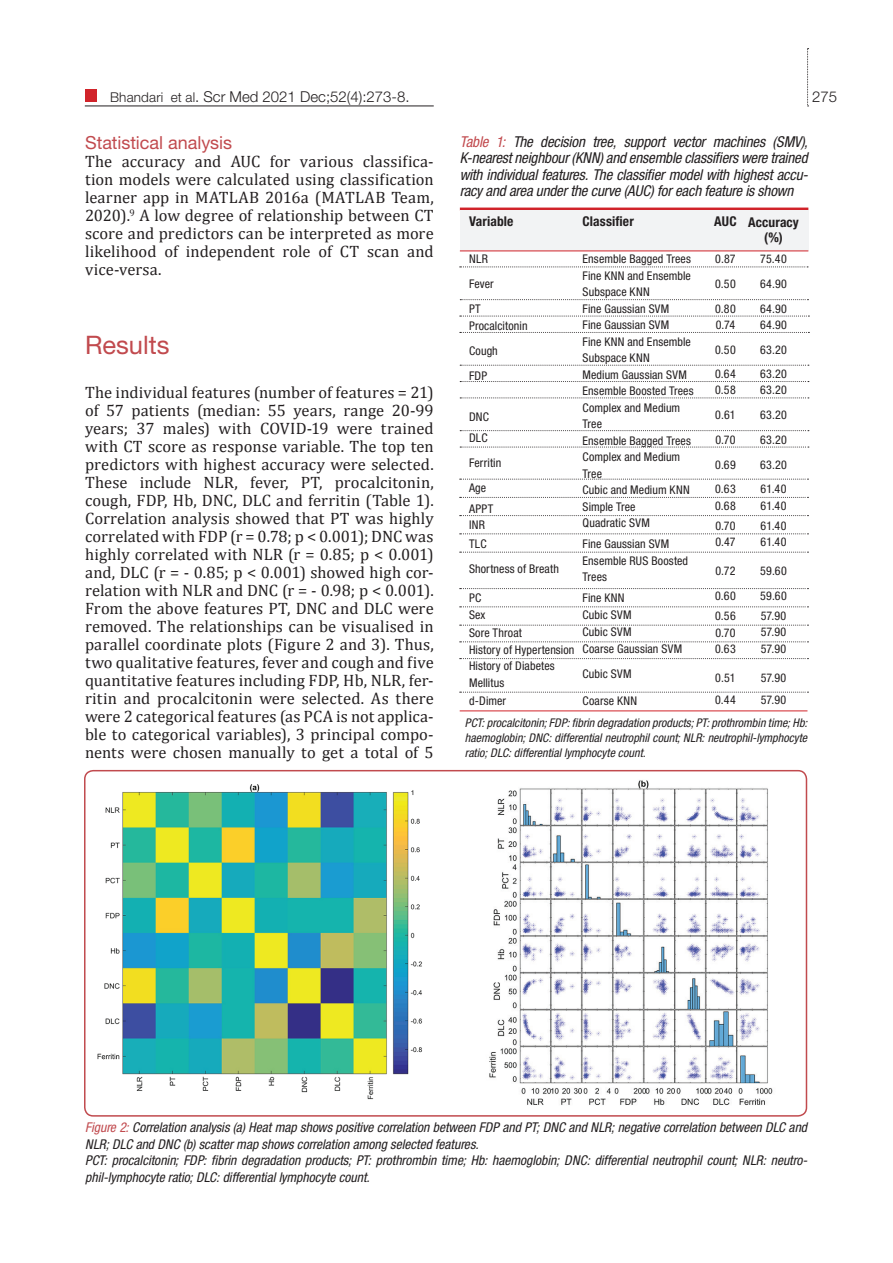
<style>
.page{position:relative;width:893px;height:1263px;background:#fff}
.page>*{position:absolute;margin:0;border:0;box-sizing:border-box;transform-origin:0 0}
.t1{font:25.5px "Helvetica Neue LT Pro";color:#c14a4e}
.t2{font:18px "Helvetica Neue LT Pro";letter-spacing:-.005em;color:#c14a4e}
.t3{font:16.5px/18px "Cambria";letter-spacing:.005em;color:#231f20;text-align:justify}
.t4{font:italic condensed 15px/16.5px "Helvetica Neue LT Pro";letter-spacing:-.01em;color:#231f20;text-align:justify}
.t5{font:300 15px "Helvetica Neue LT Pro";color:#231f20}
.t6{font:italic condensed 13.5px/16.5px "Helvetica Neue LT Pro";color:#231f20}
.t7{font:700 condensed 13.5px/15px "Helvetica Neue LT Pro";letter-spacing:.01em;color:#231f20;text-align:center}
.t8{font:condensed 12px/16.5px "Helvetica Neue LT Pro";letter-spacing:.01em;color:#231f20}
.t9{font:italic condensed 12px/15px "Helvetica Neue LT Pro";color:#231f20;text-align:justify}
.s1{font-size:13.5px}
.s2{color:#c14a4e}
</style>
<div class="page">
<svg style="left:807px;top:48px;width:2px;height:59px"></svg>
<div style="left:85px;top:89px;width:12px;height:13px;background:#d1232a"></div>
<hr style="left:85px;top:106px;width:349px;height:1px;background:#231f20">
<svg style="left:460px;top:266px;width:348px;height:1px"></svg>
<svg style="left:460px;top:332px;width:349px;height:1px"></svg>
<svg style="left:460px;top:299px;width:348px;height:1px"></svg>
<svg style="left:460px;top:365px;width:349px;height:1px"></svg>
<svg style="left:460px;top:430px;width:349px;height:1px"></svg>
<svg style="left:460px;top:397px;width:349px;height:1px"></svg>
<svg style="left:460px;top:479px;width:348px;height:1px"></svg>
<svg style="left:460px;top:497px;width:348px;height:1px"></svg>
<svg style="left:460px;top:515px;width:348px;height:1px"></svg>
<svg style="left:460px;top:533px;width:348px;height:1px"></svg>
<svg style="left:460px;top:552px;width:348px;height:1px"></svg>
<svg style="left:460px;top:588px;width:348px;height:1px"></svg>
<svg style="left:460px;top:625px;width:348px;height:1px"></svg>
<svg style="left:460px;top:641px;width:348px;height:1px"></svg>
<svg style="left:460px;top:658px;width:348px;height:1px"></svg>
<svg style="left:460px;top:692px;width:348px;height:1px"></svg>
<hr style="left:460px;top:711px;width:347px;height:1px;background:#d1232a">
<svg style="left:460px;top:606px;width:348px;height:1px"></svg>
<svg style="left:460px;top:316px;width:349px;height:1px"></svg>
<svg style="left:460px;top:381px;width:349px;height:1px"></svg>
<svg style="left:460px;top:447px;width:349px;height:1px"></svg>
<hr style="left:460px;top:208px;width:348px;height:3px;background:#d1232a">
<div style="left:460px;top:211px;width:348px;height:40px;background:#f2f3f4"></div>
<hr style="left:460px;top:251px;width:348px;height:1px;background:#d1232a">
<div style="left:84px;top:770px;width:723px;height:347px;border:2px solid #c14a4e;border-radius:9px"></div>
<img style="left:97px;top:784px;width:325px;height:315px">
<img style="left:489px;top:780px;width:284px;height:325px">
<p class="t5" style="left:110px;top:87px;width:301px"><span class="s1">Bhandari et al</span>. Scr Med 2021 Dec;52(4):273-8.</p>
<p class="t2" style="left:85px;top:132px;width:149px">Statistical analysis</p>
<p class="t3" style="left:85px;top:153px;width:350px">The accuracy and AUC for various classifica&shy;tion models were calculated using classification learner app in MATLAB 2016a (MATLAB Team, 2020).<sup>9</sup> A low degree of relationship between CT score and predictors can be interpreted as more likelihood of independent role of CT scan and vice-versa.</p>
<h1 class="t1" style="left:85px;top:330px;width:86px">Results</h1>
<p class="t3" style="left:85px;top:384px;width:350px">The individual features (number of features = 21) of 57 patients (median: 55 years, range 20-99 years; 37 males) with COVID-19 were trained with CT score as response variable. The top ten predictors with highest accuracy were selected.<br>These include NLR, fever, PT, procalcitonin, cough, FDP, Hb, DNC, DLC and ferritin (Table 1).<br>Correlation analysis showed that PT was highly correlated with FDP (r = 0.78; p &lt; 0.001); DNC was highly correlated with NLR (r = 0.85; p &lt; 0.001) and, DLC (r = - 0.85; p &lt; 0.001) showed high cor&shy;relation with NLR and DNC (r = - 0.98; p &lt; 0.001).<br>From the above features PT, DNC and DLC were removed. The relationships can be visualised in parallel coordinate plots (Figure 2 and 3). Thus, two qualitative features, fever and cough and five quantitative features including FDP, Hb, NLR, fer&shy;ritin and procalcitonin were selected. As there were 2 categorical features (as PCA is not applica&shy;ble to categorical variables), 3 principal compo&shy;nents were chosen manually to get a total of 5</p>
<p class="t5" style="left:812px;top:88px;width:27px">275</p>
<p class="t4" style="left:460px;top:134px;width:350px"><span class="s2">Table 1:</span> The decision tree, support vector machines (SMV), K-nearest neighbour (KNN) and ensemble classifiers were trained with individual features. The classifier model with highest accu&shy;racy and area under the curve (AUC) for each feature is shown</p>
<p class="t7" style="left:469px;top:214px;width:46px">Variable</p>
<p class="t7" style="left:583px;top:214px;width:53px">Classifier</p>
<p class="t7" style="left:748px;top:214px;width:52px">Accuracy (%)</p>
<p class="t7" style="left:714px;top:214px;width:24px">AUC</p>
<p class="t8" style="left:469px;top:246px;width:26px;line-height:25px">NLR<br>Fever<br>PT</p>
<p class="t8" style="left:469px;top:313px;width:60px;line-height:25px">Procalcitonin<br>Cough<br>FDP</p>
<p class="t8" style="left:469px;top:407px;width:22px;line-height:20.7px">DNC<br>DLC</p>
<p class="t8" style="left:469px;top:450px;width:34px;line-height:25px">Ferritin<br>Age</p>
<p class="t8" style="left:469px;top:500px;width:26px">APPT<br>INR</p>
<p class="t8" style="left:469px;top:531px;width:91px;line-height:25px">TLC<br>Shortness of Breath</p>
<p class="t8" style="left:469px;top:590px;width:18px">PC<br>Sex</p>
<p class="t8" style="left:469px;top:625px;width:107px">Sore Throat<br>History of Hypertension<br>History of Diabetes<br>Mellitus</p>
<p class="t8" style="left:469px;top:693px;width:39px">d-Dimer</p>
<p class="t8" style="left:583px;top:251px;width:113px">Ensemble Bagged Trees<br>Fine KNN and Ensemble<br>Subspace KNN<br>Fine Gaussian SVM<br>Fine Gaussian SVM<br>Fine KNN and Ensemble<br>Subspace KNN<br>Medium Gaussian SVM<br>Ensemble Boosted Trees<br>Complex and Medium<br>Tree<br>Ensemble Bagged Trees<br>Complex and Medium<br>Tree<br>Cubic and Medium KNN<br>Simple Tree<br>Quadratic SVM</p>
<p class="t8" style="left:583px;top:535px;width:107px">Fine Gaussian SVM<br>Ensemble RUS Boosted<br>Trees</p>
<p class="t8" style="left:583px;top:590px;width:50px">Fine KNN<br>Cubic SVM</p>
<p class="t8" style="left:583px;top:624px;width:101px">Cubic SVM<br>Coarse Gaussian SVM</p>
<p class="t8" style="left:583px;top:665px;width:50px">Cubic SVM</p>
<p class="t8" style="left:583px;top:692px;width:56px">Coarse KNN</p>
<p class="t8" style="left:715px;top:247px;width:22px;line-height:24.8px;text-align:justify">0.87<br>0.50<br>0.80</p>
<p class="t8" style="left:715px;top:312px;width:22px;line-height:24.8px;text-align:justify">0.74<br>0.50<br>0.64</p>
<p class="t8" style="left:715px;top:378px;width:22px;line-height:24.8px;text-align:justify">0.58<br>0.61<br>0.70<br>0.69<br>0.63</p>
<p class="t8" style="left:715px;top:495px;width:22px;line-height:20.4px">0.68<br>0.70</p>
<p class="t8" style="left:715px;top:534px;width:22px">0.47</p>
<p class="t8" style="left:715px;top:558px;width:22px;line-height:24.8px">0.72<br>0.60</p>
<p class="t8" style="left:715px;top:608px;width:22px;text-align:justify">0.56<br>0.70<br>0.63</p>
<p class="t8" style="left:715px;top:666px;width:22px;line-height:22.5px">0.51<br>0.44</p>
<p class="t8" style="left:760px;top:246px;width:28px;line-height:24.8px;text-align:justify">75.40<br>64.90<br>64.90</p>
<p class="t8" style="left:760px;top:312px;width:28px;line-height:24.8px;text-align:justify">64.90<br>63.20<br>63.20</p>
<p class="t8" style="left:760px;top:378px;width:28px;line-height:24.8px;text-align:justify">63.20<br>63.20<br>63.20<br>63.20<br>61.40</p>
<p class="t8" style="left:760px;top:495px;width:27px;line-height:20.4px">61.40<br>61.40</p>
<p class="t8" style="left:760px;top:534px;width:27px">61.40</p>
<p class="t8" style="left:760px;top:558px;width:28px;line-height:24.8px">59.60<br>59.60</p>
<p class="t8" style="left:761px;top:608px;width:27px;text-align:justify">57.90<br>57.90<br>57.90</p>
<p class="t8" style="left:761px;top:666px;width:27px;line-height:22.5px">57.90<br>57.90</p>
<p class="t9" style="left:465px;top:716px;width:344px">PCT: procalcitonin; FDP: fibrin degradation products; PT: prothrombin time; Hb: haemoglobin; DNC: differential neutrophil count; NLR: neutrophil-lymphocyte ratio; DLC: differential lymphocyte count.</p>
<p class="t6" style="left:85px;top:1119px;width:724px"><span class="s2">Figure 2:</span> Correlation analysis (a) Heat map shows positive correlation between FDP and PT; DNC and NLR; negative correlation between DLC and NLR; DLC and DNC (b) scatter map shows correlation among selected features.<br>PCT: procalcitonin; FDP: fibrin degradation products; PT: prothrombin time; Hb: haemoglobin; DNC: differential neutrophil count; NLR: neutro&shy;phil-lymphocyte ratio; DLC: differential lymphocyte count.</p>
</div>
